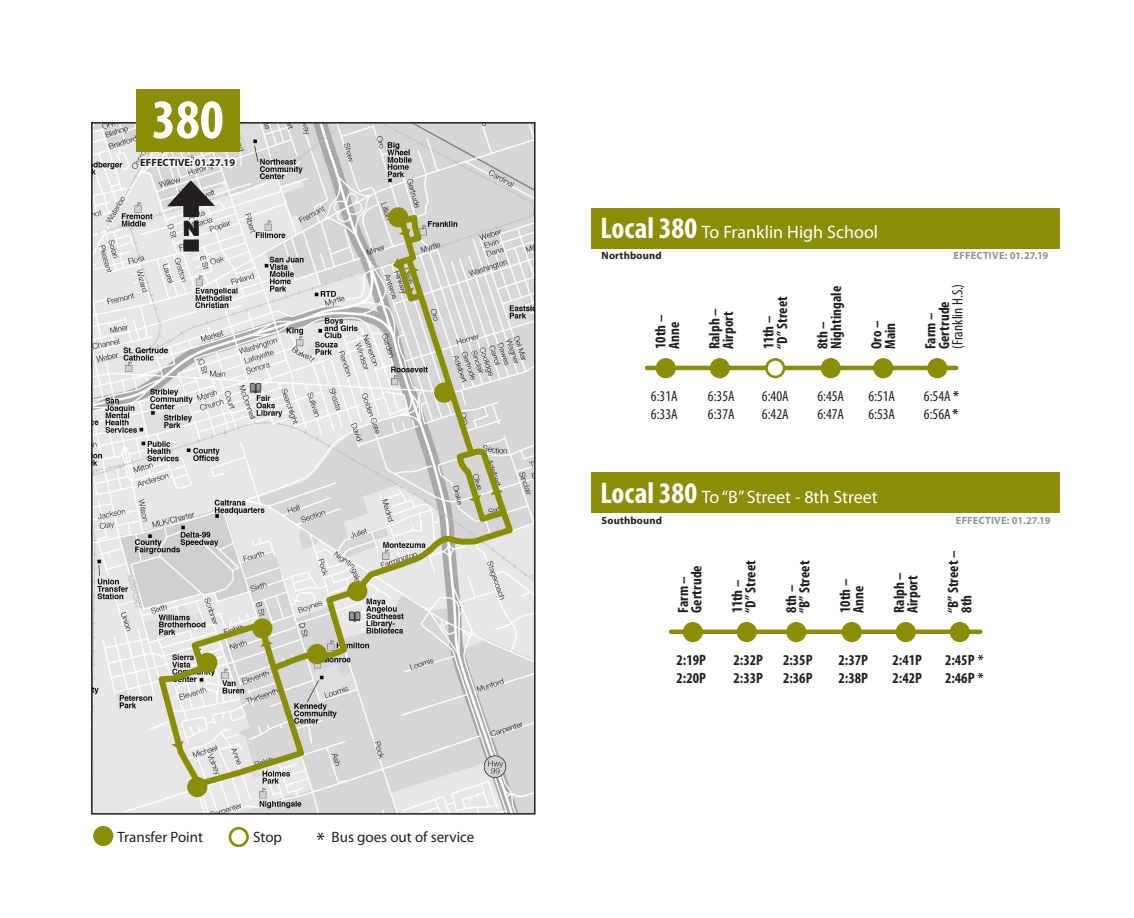
<style>
.page{position:relative;width:1134px;height:918px;background:#fff}
.page>*{position:absolute;margin:0;border:0;box-sizing:border-box;transform-origin:0 0}
.t1{font:700 condensed 56.25px "Myriad Pro";color:#fff}
.t2{font:18px "Myriad Pro";color:#fff}
.t3{font:700 condensed 15px "Myriad Pro";letter-spacing:.005em;color:#231f20}
.t4{font:condensed 15px "Myriad Pro";color:#231f20}
.t5{font:15px "Myriad Pro";color:#231f20}
.t6{font:700 10.5px "Myriad Pro";letter-spacing:.015em;color:#939598}
.t7{font:700 10.5px "Myriad Pro";letter-spacing:.02em;color:#231f20}
.t8{font:700 10.5px "Myriad Pro";color:#231f20}
.s1{font-stretch:condensed;font-size:22.5px}
.s2{font-weight:700;font-stretch:condensed;font-size:30px}
.s3{font-weight:700}
</style>
<div class="page">
<img style="left:94px;top:125px;width:439px;height:687px">
<div style="left:91px;top:122px;width:445px;height:693px;border:2px solid #231f20"></div>
<svg style="left:268px;top:449px;width:249px;height:225px;background:#d5d6cf"></svg>
<svg style="left:392px;top:214px;width:87px;height:246px;background:#ccccbf"></svg>
<svg style="left:154px;top:616px;width:155px;height:175px;background:#d0d0c2"></svg>
<div style="left:591px;top:473px;width:469px;height:40px;background:#8a8d06"></div>
<hr style="left:671px;top:630px;width:309px;height:4px;background:#8a8d06">
<hr style="left:647px;top:366px;width:309px;height:4px;background:#8a8d06">
<div style="left:684px;top:623px;width:18px;height:18px;background:#8a8d06;border-radius:50%"></div>
<div style="left:683px;top:622px;width:20px;height:20px;border:3px solid #8a8d06;border-radius:50%"></div>
<div style="left:657px;top:359px;width:18px;height:18px;background:#8a8d06;border-radius:50%"></div>
<div style="left:656px;top:358px;width:20px;height:20px;border:3px solid #8a8d06;border-radius:50%"></div>
<div style="left:843px;top:623px;width:18px;height:18px;background:#8a8d06;border-radius:50%"></div>
<div style="left:842px;top:622px;width:20px;height:20px;border:3px solid #8a8d06;border-radius:50%"></div>
<div style="left:897px;top:623px;width:18px;height:18px;background:#8a8d06;border-radius:50%"></div>
<div style="left:896px;top:622px;width:20px;height:20px;border:3px solid #8a8d06;border-radius:50%"></div>
<div style="left:951px;top:623px;width:18px;height:18px;background:#8a8d06;border-radius:50%"></div>
<div style="left:950px;top:622px;width:20px;height:20px;border:3px solid #8a8d06;border-radius:50%"></div>
<div style="left:822px;top:359px;width:18px;height:18px;background:#8a8d06;border-radius:50%"></div>
<div style="left:821px;top:358px;width:20px;height:20px;border:3px solid #8a8d06;border-radius:50%"></div>
<div style="left:875px;top:359px;width:17px;height:18px;background:#8a8d06;border-radius:50%"></div>
<div style="left:873px;top:358px;width:20px;height:20px;border:3px solid #8a8d06;border-radius:50%"></div>
<div style="left:929px;top:359px;width:17px;height:18px;background:#8a8d06;border-radius:50%"></div>
<div style="left:927px;top:358px;width:20px;height:20px;border:3px solid #8a8d06;border-radius:50%"></div>
<div style="left:738px;top:623px;width:18px;height:18px;background:#8a8d06;border-radius:50%"></div>
<div style="left:737px;top:622px;width:20px;height:20px;border:3px solid #8a8d06;border-radius:50%"></div>
<div style="left:711px;top:359px;width:18px;height:18px;background:#8a8d06;border-radius:50%"></div>
<div style="left:710px;top:358px;width:20px;height:20px;border:3px solid #8a8d06;border-radius:50%"></div>
<div style="left:788px;top:623px;width:17px;height:18px;background:#8a8d06;border-radius:50%"></div>
<div style="left:786px;top:622px;width:20px;height:20px;border:3px solid #8a8d06;border-radius:50%"></div>
<div style="left:767px;top:359px;width:17px;height:18px;background:#fff;border-radius:50%"></div>
<div style="left:765px;top:358px;width:20px;height:20px;border:3px solid #8a8d06;border-radius:50%"></div>
<div style="left:591px;top:208px;width:469px;height:40px;background:#8a8d06"></div>
<svg style="left:599px;top:248px;width:65px;height:1px"></svg>
<div style="left:95px;top:827px;width:17px;height:18px;background:#8a8d06;border-radius:50%"></div>
<div style="left:93px;top:826px;width:20px;height:20px;border:3px solid #8a8d06;border-radius:50%"></div>
<div style="left:188px;top:778px;width:18px;height:18px;background:#8a8d06;border-radius:50%"></div>
<div style="left:187px;top:777px;width:20px;height:20px;border:3px solid #8a8d06;border-radius:50%"></div>
<div style="left:199px;top:654px;width:17px;height:18px;background:#8a8d06;border-radius:50%"></div>
<div style="left:197px;top:653px;width:20px;height:20px;border:3px solid #8a8d06;border-radius:50%"></div>
<div style="left:254px;top:620px;width:17px;height:17px;background:#8a8d06;border-radius:50%"></div>
<div style="left:252px;top:618px;width:20px;height:21px;border:3px solid #8a8d06;border-radius:50%"></div>
<div style="left:349px;top:582px;width:17px;height:18px;background:#8a8d06;border-radius:50%"></div>
<div style="left:347px;top:581px;width:20px;height:20px;border:3px solid #8a8d06;border-radius:50%"></div>
<div style="left:308px;top:645px;width:18px;height:18px;background:#8a8d06;border-radius:50%"></div>
<div style="left:307px;top:644px;width:20px;height:20px;border:3px solid #8a8d06;border-radius:50%"></div>
<div style="left:435px;top:384px;width:18px;height:17px;background:#8a8d06;border-radius:50%"></div>
<div style="left:434px;top:383px;width:20px;height:20px;border:3px solid #8a8d06;border-radius:50%"></div>
<div style="left:389px;top:209px;width:18px;height:17px;background:#8a8d06;border-radius:50%"></div>
<div style="left:388px;top:207px;width:20px;height:20px;border:3px solid #8a8d06;border-radius:50%"></div>
<div style="left:229px;top:827px;width:20px;height:20px;border:3px solid #8a8d06;border-radius:50%"></div>
<div style="left:137px;top:90px;width:103px;height:62px;background:#8a8d06"></div>
<div style="left:183px;top:196px;width:16px;height:21px;background:#231f20"></div>
<svg style="left:138px;top:155px;width:101px;height:51px"></svg>
<div style="left:184px;top:240px;width:15px;height:11px;background:#231f20"></div>
<svg style="left:184px;top:221px;width:15px;height:15px"></svg>
<p class="t1" style="left:152px;top:84px;width:73px">380</p>
<p class="t8" style="left:140px;top:155px;width:96px">EFFECTIVE: 01.27.19</p>
<p class="t5" style="left:118px;top:828px;width:87px">Transfer Point</p>
<p class="t5" style="left:253px;top:828px;width:30px">Stop</p>
<p class="t5" style="left:317px;top:827px;width:159px"><span class="s1">*</span> Bus goes out of service</p>
<p class="t2" style="left:600px;top:221px;width:279px"><span class="s2">Local 380</span> To Franklin High School</p>
<p class="t7" style="left:602px;top:249px;width:62px">Northbound</p>
<p class="t6" style="left:954px;top:249px;width:96px">EFFECTIVE: 01.27.19</p>
<p class="t3" style="left:651px;top:349px;width:36px;rotate:-90deg">10th –</p>
<p class="t3" style="left:665px;top:349px;width:29px;rotate:-90deg">Anne</p>
<p class="t3" style="left:773px;top:349px;width:54px;rotate:-90deg">“D” Street</p>
<p class="t3" style="left:705px;top:349px;width:42px;rotate:-90deg">Ralph –</p>
<p class="t3" style="left:719px;top:349px;width:39px;rotate:-90deg">Airport</p>
<p class="t3" style="left:759px;top:349px;width:35px;rotate:-90deg">11th –</p>
<p class="t3" style="left:827px;top:349px;width:65px;rotate:-90deg">Nightingale</p>
<p class="t3" style="left:813px;top:349px;width:30px;rotate:-90deg">8th –</p>
<p class="t4" style="left:948px;top:349px;width:67px;rotate:-90deg">(Franklin H.S.)</p>
<p class="t3" style="left:867px;top:349px;width:30px;rotate:-90deg">Oro –</p>
<p class="t3" style="left:881px;top:349px;width:28px;rotate:-90deg">Main</p>
<p class="t3" style="left:921px;top:349px;width:38px;rotate:-90deg">Farm –</p>
<p class="t3" style="left:935px;top:349px;width:49px;rotate:-90deg">Gertrude</p>
<p class="t4" style="left:651px;top:387px;width:28px">6:31A</p>
<p class="t4" style="left:708px;top:387px;width:28px">6:35A</p>
<p class="t4" style="left:762px;top:387px;width:28px">6:40A</p>
<p class="t4" style="left:817px;top:387px;width:28px">6:45A</p>
<p class="t4" style="left:868px;top:387px;width:28px">6:51A</p>
<p class="t4" style="left:924px;top:387px;width:36px">6:54A <span class="s3">*</span></p>
<p class="t4" style="left:651px;top:405px;width:28px">6:33A</p>
<p class="t4" style="left:708px;top:405px;width:28px">6:37A</p>
<p class="t4" style="left:762px;top:405px;width:28px">6:42A</p>
<p class="t4" style="left:817px;top:405px;width:28px">6:47A</p>
<p class="t4" style="left:868px;top:405px;width:28px">6:53A</p>
<p class="t4" style="left:924px;top:405px;width:36px">6:56A <span class="s3">*</span></p>
<p class="t2" style="left:600px;top:486px;width:279px"><span class="s2">Local 380</span> To “B” Street - 8th Street</p>
<p class="t7" style="left:602px;top:514px;width:62px">Southbound</p>
<p class="t3" style="left:674px;top:613px;width:38px;rotate:-90deg">Farm –</p>
<p class="t3" style="left:687px;top:613px;width:49px;rotate:-90deg">Gertrude</p>
<p class="t3" style="left:741px;top:613px;width:54px;rotate:-90deg">“D” Street</p>
<p class="t3" style="left:728px;top:613px;width:35px;rotate:-90deg">11th –</p>
<p class="t3" style="left:795px;top:613px;width:54px;rotate:-90deg">“B” Street</p>
<p class="t3" style="left:782px;top:613px;width:30px;rotate:-90deg">8th –</p>
<p class="t3" style="left:836px;top:613px;width:36px;rotate:-90deg">10th –</p>
<p class="t3" style="left:849px;top:613px;width:29px;rotate:-90deg">Anne</p>
<p class="t3" style="left:890px;top:613px;width:42px;rotate:-90deg">Ralph –</p>
<p class="t3" style="left:903px;top:613px;width:39px;rotate:-90deg">Airport</p>
<p class="t6" style="left:956px;top:514px;width:96px">EFFECTIVE: 01.27.19</p>
<p class="t3" style="left:944px;top:613px;width:64px;rotate:-90deg">“B” Street –</p>
<p class="t3" style="left:957px;top:613px;width:20px;rotate:-90deg">8th</p>
<p class="t3" style="left:677px;top:651px;width:31px">2:19P</p>
<p class="t3" style="left:734px;top:651px;width:31px">2:32P</p>
<p class="t3" style="left:783px;top:651px;width:31px">2:35P</p>
<p class="t3" style="left:839px;top:651px;width:31px">2:37P</p>
<p class="t3" style="left:893px;top:651px;width:31px">2:41P</p>
<p class="t3" style="left:945px;top:651px;width:40px">2:45P *</p>
<p class="t3" style="left:677px;top:669px;width:31px">2:20P</p>
<p class="t3" style="left:734px;top:669px;width:31px">2:33P</p>
<p class="t3" style="left:783px;top:669px;width:31px">2:36P</p>
<p class="t3" style="left:839px;top:669px;width:31px">2:38P</p>
<p class="t3" style="left:893px;top:669px;width:31px">2:42P</p>
<p class="t3" style="left:945px;top:669px;width:40px">2:46P *</p>
</div>
